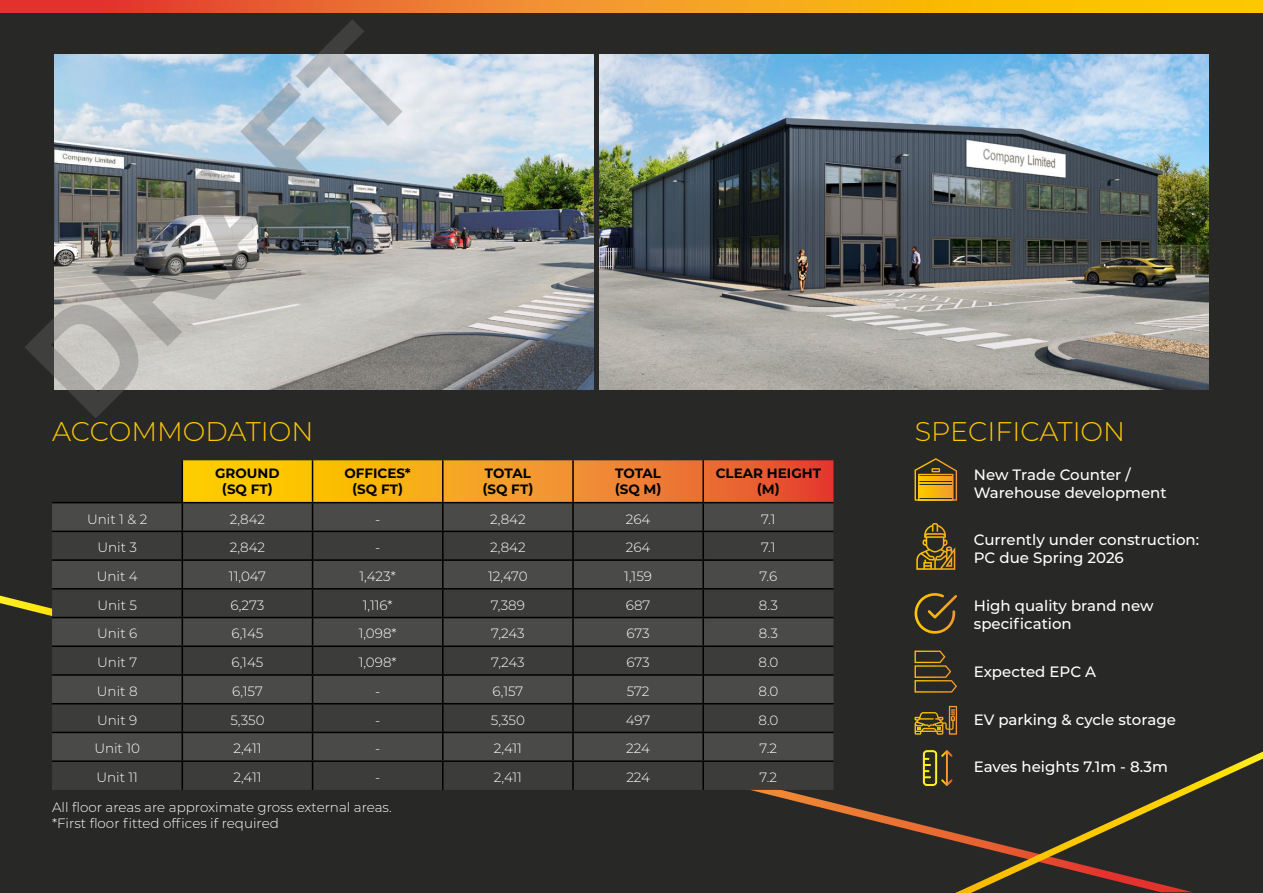
<style>
.page{position:relative;width:1263px;height:893px;background:#fff}
.page>*{position:absolute;margin:0;border:0;box-sizing:border-box;transform-origin:0 0}
.t1{font:700 140.7px "Arial";color:rgb(107 107 107/.35)}
.t2{font:300 27px "Montserrat";color:#fcc800}
.t3{font:500 15px/18px "Montserrat";color:#fff}
.t4{font:300 13.5px/16.2px "Montserrat";color:#fff}
.t5{font:700 13.5px/16.5px "Montserrat";color:#000;text-align:center}
</style>
<div class="page">
<div style="left:0;top:11px;width:1263px;height:882px;background:#282827"></div>
<svg style="left:0;top:596px;width:958px;height:237px"></svg>
<svg style="left:0;top:0;width:1263px;height:13px;background:#f18d1e"></svg>
<img style="left:599px;top:54px;width:610px;height:336px">
<img style="left:54px;top:54px;width:539px;height:336px">
<svg style="left:916px;top:523px;width:39px;height:47px"></svg>
<svg style="left:914px;top:706px;width:43px;height:29px"></svg>
<svg style="left:914px;top:651px;width:43px;height:42px"></svg>
<svg style="left:914px;top:458px;width:43px;height:43px"></svg>
<svg style="left:914px;top:593px;width:43px;height:41px"></svg>
<svg style="left:921px;top:749px;width:342px;height:144px"></svg>
<svg style="left:52px;top:532px;width:130px;height:258px;background:#414140"></svg>
<hr style="left:52px;top:502px;width:130px;height:1px;background:#000">
<hr style="left:52px;top:531px;width:130px;height:1px;background:#000">
<hr style="left:52px;top:559px;width:130px;height:2px;background:#000">
<hr style="left:52px;top:588px;width:130px;height:2px;background:#000">
<hr style="left:52px;top:617px;width:130px;height:1px;background:#000">
<hr style="left:52px;top:645px;width:130px;height:2px;background:#000">
<hr style="left:52px;top:674px;width:130px;height:2px;background:#000">
<hr style="left:52px;top:703px;width:130px;height:1px;background:#000">
<hr style="left:52px;top:732px;width:130px;height:1px;background:#000">
<hr style="left:52px;top:760px;width:130px;height:2px;background:#000">
<svg style="left:182px;top:460px;width:651px;height:330px;background:#554939"></svg>
<hr style="left:573px;top:760px;width:130px;height:2px;background:#000">
<hr style="left:572px;top:762px;width:2px;height:28px;background:#000">
<hr style="left:703px;top:760px;width:130px;height:2px;background:#000">
<hr style="left:702px;top:762px;width:2px;height:28px;background:#000">
<h1 class="t1" style="left:-12px;top:325px;width:478px;rotate:-45deg">DRAFT</h1>
<h2 class="t2" style="left:52px;top:413px;width:263px">ACCOMMODATION</h2>
<h2 class="t2" style="left:915px;top:413px;width:212px">SPECIFICATION</h2>
<p class="t5" style="left:215px;top:464px;width:66px">GROUND (SQ FT)</p>
<p class="t5" style="left:345px;top:464px;width:68px">OFFICES* (SQ FT)</p>
<p class="t5" style="left:482px;top:464px;width:53px;text-align:left">TOTAL (SQ FT)</p>
<p class="t5" style="left:615px;top:464px;width:48px;text-align:left">TOTAL (SQ M)</p>
<p class="t5" style="left:716px;top:464px;width:107px">CLEAR HEIGHT (M)</p>
<p class="t4" style="left:87px;top:510px;width:62px">Unit 1 &amp; 2</p>
<p class="t4" style="left:230px;top:510px;width:37px">2,842</p>
<p class="t4" style="left:375px;top:510px;width:7px">-</p>
<p class="t4" style="left:490px;top:510px;width:37px">2,842</p>
<p class="t4" style="left:626px;top:510px;width:26px">264</p>
<p class="t4" style="left:761px;top:510px;width:16px">7.1</p>
<p class="t4" style="left:97px;top:539px;width:41px">Unit 3</p>
<p class="t4" style="left:230px;top:539px;width:37px">2,842</p>
<p class="t4" style="left:375px;top:539px;width:7px">-</p>
<p class="t4" style="left:490px;top:539px;width:37px">2,842</p>
<p class="t4" style="left:626px;top:539px;width:26px">264</p>
<p class="t4" style="left:761px;top:539px;width:16px">7.1</p>
<p class="t4" style="left:97px;top:568px;width:42px">Unit 4</p>
<p class="t4" style="left:229px;top:568px;width:38px">11,047</p>
<p class="t4" style="left:360px;top:568px;width:38px">1,423*</p>
<p class="t4" style="left:488px;top:568px;width:41px">12,470</p>
<p class="t4" style="left:624px;top:568px;width:29px">1,159</p>
<p class="t4" style="left:759px;top:568px;width:19px">7.6</p>
<p class="t4" style="left:97px;top:596px;width:41px">Unit 5</p>
<p class="t4" style="left:230px;top:596px;width:35px">6,273</p>
<p class="t4" style="left:363px;top:596px;width:31px">1,116*</p>
<p class="t4" style="left:491px;top:596px;width:36px">7,389</p>
<p class="t4" style="left:626px;top:596px;width:26px">687</p>
<p class="t4" style="left:759px;top:596px;width:21px">8.3</p>
<p class="t4" style="left:97px;top:625px;width:42px">Unit 6</p>
<p class="t4" style="left:231px;top:625px;width:33px">6,145</p>
<p class="t4" style="left:359px;top:625px;width:40px">1,098*</p>
<p class="t4" style="left:491px;top:625px;width:35px">7,243</p>
<p class="t4" style="left:626px;top:625px;width:25px">673</p>
<p class="t4" style="left:759px;top:625px;width:21px">8.3</p>
<p class="t4" style="left:97px;top:654px;width:42px">Unit 7</p>
<p class="t4" style="left:231px;top:654px;width:33px">6,145</p>
<p class="t4" style="left:359px;top:654px;width:40px">1,098*</p>
<p class="t4" style="left:491px;top:654px;width:35px">7,243</p>
<p class="t4" style="left:626px;top:654px;width:25px">673</p>
<p class="t4" style="left:758px;top:654px;width:22px">8.0</p>
<p class="t4" style="left:97px;top:683px;width:42px">Unit 8</p>
<p class="t4" style="left:232px;top:683px;width:32px">6,157</p>
<p class="t4" style="left:375px;top:683px;width:7px">-</p>
<p class="t4" style="left:492px;top:683px;width:32px">6,157</p>
<p class="t4" style="left:627px;top:683px;width:24px">572</p>
<p class="t4" style="left:758px;top:683px;width:22px">8.0</p>
<p class="t4" style="left:97px;top:711px;width:42px">Unit 9</p>
<p class="t4" style="left:230px;top:711px;width:36px">5,350</p>
<p class="t4" style="left:375px;top:711px;width:7px">-</p>
<p class="t4" style="left:491px;top:711px;width:36px">5,350</p>
<p class="t4" style="left:626px;top:711px;width:26px">497</p>
<p class="t4" style="left:758px;top:711px;width:22px">8.0</p>
<p class="t4" style="left:94px;top:740px;width:47px">Unit 10</p>
<p class="t4" style="left:233px;top:740px;width:30px">2,411</p>
<p class="t4" style="left:375px;top:740px;width:7px">-</p>
<p class="t4" style="left:494px;top:740px;width:30px">2,411</p>
<p class="t4" style="left:626px;top:740px;width:25px">224</p>
<p class="t4" style="left:760px;top:740px;width:19px">7.2</p>
<p class="t4" style="left:96px;top:769px;width:43px">Unit 11</p>
<p class="t4" style="left:233px;top:769px;width:30px">2,411</p>
<p class="t4" style="left:375px;top:769px;width:7px">-</p>
<p class="t4" style="left:494px;top:769px;width:30px">2,411</p>
<p class="t4" style="left:626px;top:769px;width:25px">224</p>
<p class="t4" style="left:760px;top:769px;width:19px">7.2</p>
<p class="t4" style="left:52px;top:799px;width:341px">All floor areas are approximate gross external areas. *First floor fitted offices if required</p>
<p class="t3" style="left:974px;top:465px;width:194px">New Trade Counter /<br>Warehouse development</p>
<p class="t3" style="left:974px;top:530px;width:227px">Currently under construction:<br>PC due Spring 2026</p>
<p class="t3" style="left:974px;top:596px;width:181px">High quality brand new specification</p>
<p class="t3" style="left:974px;top:662px;width:124px">Expected EPC A</p>
<p class="t3" style="left:974px;top:710px;width:204px">EV parking &amp; cycle storage</p>
<p class="t3" style="left:974px;top:757px;width:196px">Eaves heights 7.1m - 8.3m</p>
</div>
